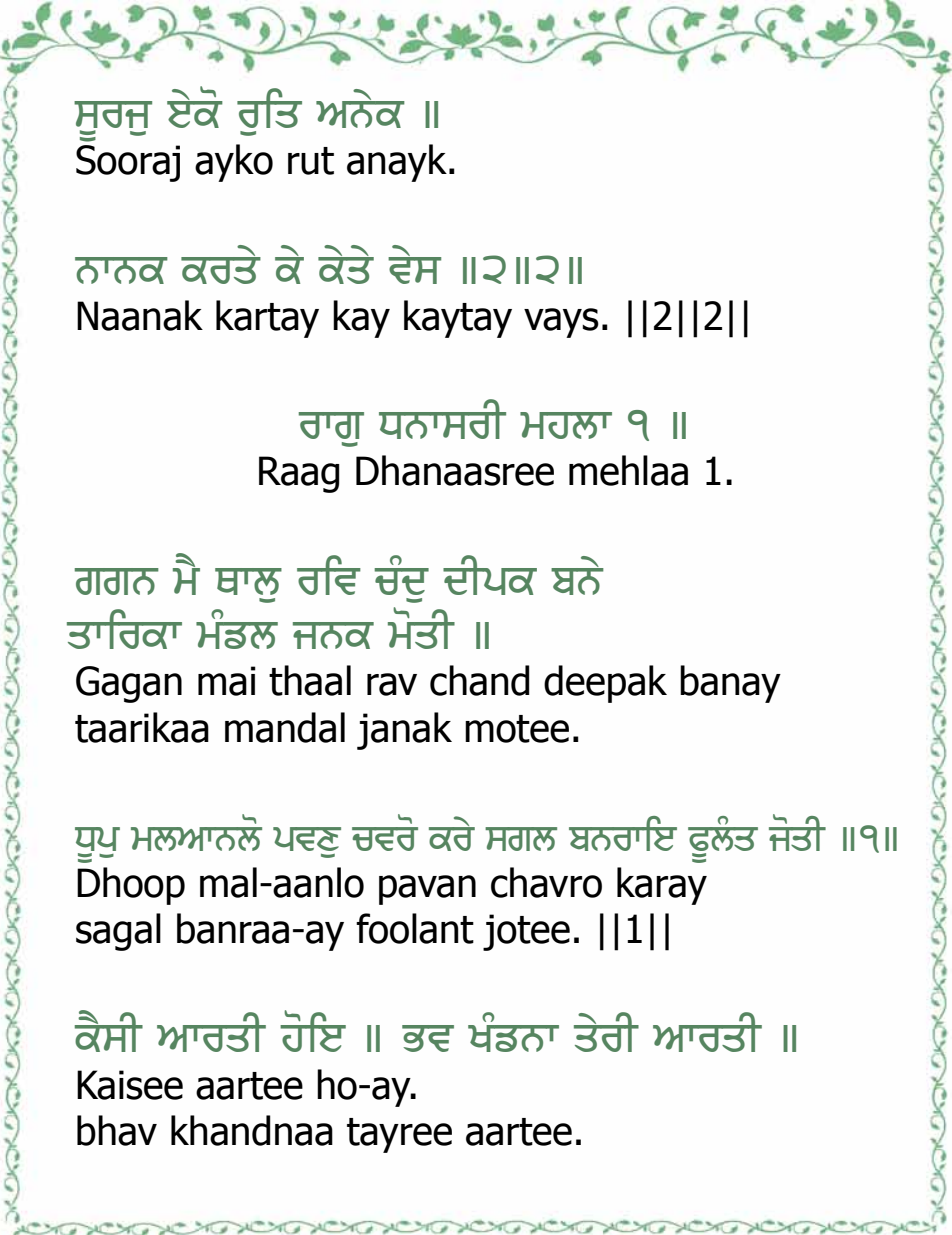
<style>
.page{position:relative;width:952px;height:1235px;background:#fff}
.page>*{position:absolute;margin:0;border:0;box-sizing:border-box;transform-origin:0 0}
.t1{font:800 45.5px/54.6px "Gurbani Akhar";color:#568560}
.t2{font:800 40.25px "Gurbani Akhar";letter-spacing:-.02em;color:#568560}
.t3{font:38.5px/46.2px "Tahoma";color:#000}
</style>
<div class="page">
<img style="left:0;top:0;width:951px;height:1235px">
<p class="t1" style="left:75px;top:89px;width:371px">SURJU EYKO RUIQ ANYK ]</p>
<p class="t3" style="left:75px;top:136px;width:384px">Sooraj ayko rut anayk.</p>
<p class="t1" style="left:75px;top:244px;width:515px">NWNK KRQY KY KYQY VYS ]2]2]</p>
<p class="t3" style="left:75px;top:291px;width:679px">Naanak kartay kay kaytay vays. ||2||2||</p>
<p class="t1" style="left:299px;top:400px;width:395px">RWGU DNWSRI MHLW 1 ]</p>
<p class="t3" style="left:256px;top:446px;width:480px">Raag Dhanaasree mehlaa 1.</p>
<p class="t1" style="left:67px;top:555px;width:537px">GGN MYQWLU RIV CMDU DIPK BNY<br>QWIRKW MMFL JNK MOQI ]</p>
<p class="t3" style="left:75px;top:656px;width:707px">Gagan mai thaal rav chand deepak banay taarikaa mandal janak motee.</p>
<p class="t2" style="left:75px;top:813px;width:828px">DUPU MLAWNLO PVXU CVRO KRY SGL BNRWIE PULΜQ JOQI ]1]</p>
<p class="t3" style="left:75px;top:858px;width:633px">Dhoop mal-aanlo pavan chavro karay sagal banraa-ay foolant jotee. ||1||</p>
<p class="t1" style="left:75px;top:1013px;width:729px">KYSI AWRQI HOIE ] BV KMFNW QYRI AWRQI ]</p>
<p class="t3" style="left:75px;top:1060px;width:510px">Kaisee aartee ho-ay.<br>bhav khandnaa tayree aartee.</p>
</div>
